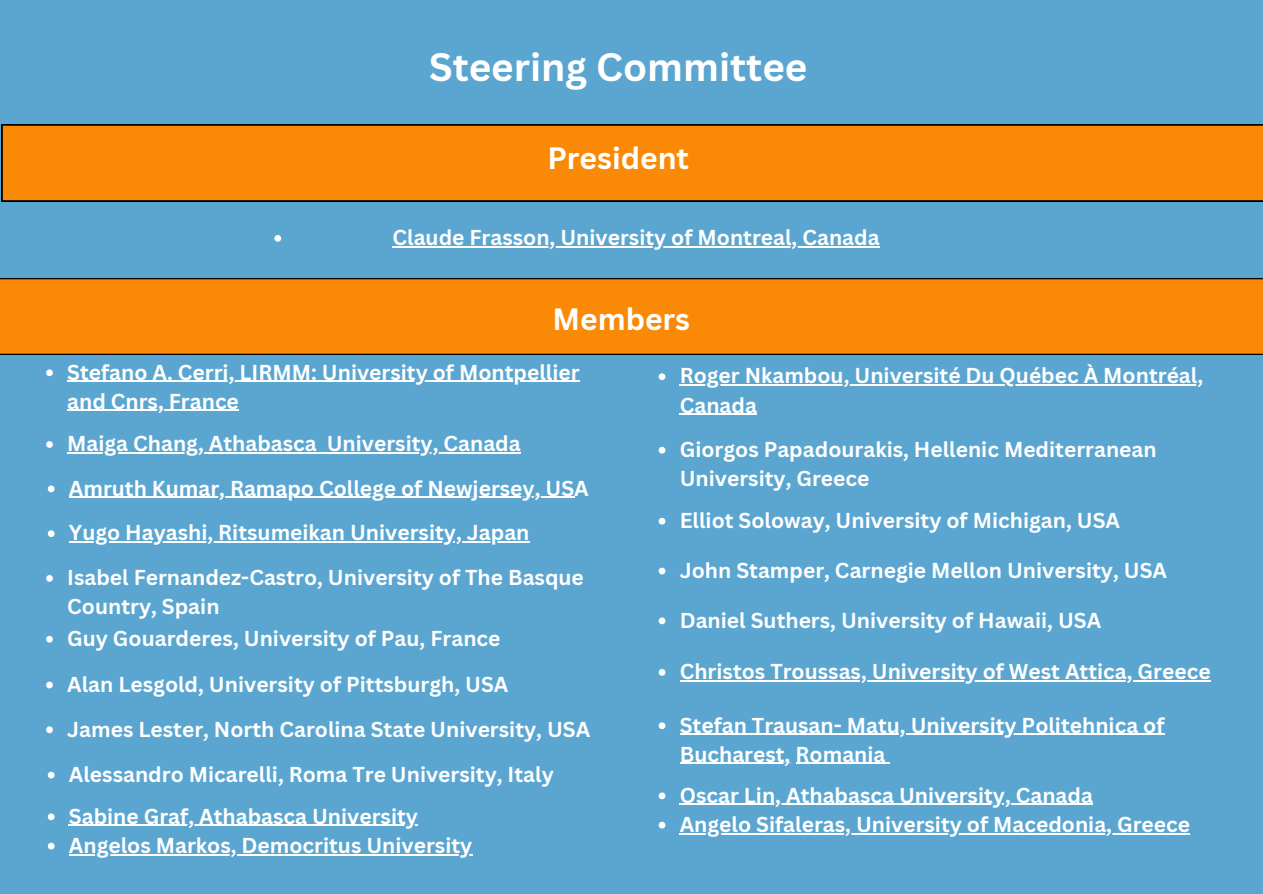
<style>
.page{position:relative;width:1263px;height:894px;background:#fff}
.page>*{position:absolute;margin:0;border:0;box-sizing:border-box;transform-origin:0 0}
.t1{font:700 38.55px "Canva Sans";color:#fff}
.t2{font:700 30px "Canva Sans";color:#fff}
.t3{font:700 21px/29.2px "Canva Sans";color:#fff}
</style>
<div class="page">
<div style="left:0;top:0;width:1263px;height:893px;background:#5aa6d1"></div>
<div style="left:2px;top:125px;width:1261px;height:76px;background:#fa8a06"></div>
<div style="left:0;top:278px;width:1263px;height:76px;background:#fa8a06"></div>
<svg style="left:274px;top:235px;width:7px;height:7px"></svg>
<hr style="left:392px;top:246px;width:488px;height:1px;background:#fff">
<svg style="left:46px;top:441px;width:7px;height:6px"></svg>
<hr style="left:67px;top:452px;width:250px;height:1px;background:#fff">
<hr style="left:327px;top:452px;width:194px;height:1px;background:#fff">
<svg style="left:48px;top:530px;width:7px;height:7px"></svg>
<hr style="left:69px;top:541px;width:460px;height:1px;background:#fff">
<svg style="left:46px;top:369px;width:7px;height:7px"></svg>
<hr style="left:67px;top:380px;width:513px;height:1px;background:#fff">
<hr style="left:67px;top:410px;width:172px;height:1px;background:#fff">
<svg style="left:48px;top:485px;width:7px;height:7px"></svg>
<hr style="left:69px;top:496px;width:505px;height:2px;background:#fff">
<svg style="left:46px;top:575px;width:7px;height:6px"></svg>
<svg style="left:46px;top:635px;width:7px;height:7px"></svg>
<svg style="left:46px;top:681px;width:7px;height:7px"></svg>
<svg style="left:46px;top:726px;width:7px;height:7px"></svg>
<svg style="left:48px;top:771px;width:7px;height:7px"></svg>
<svg style="left:659px;top:373px;width:6px;height:7px"></svg>
<hr style="left:680px;top:384px;width:523px;height:1px;background:#fff">
<hr style="left:680px;top:414px;width:77px;height:1px;background:#fff">
<svg style="left:659px;top:446px;width:6px;height:7px"></svg>
<svg style="left:659px;top:517px;width:6px;height:7px"></svg>
<svg style="left:659px;top:567px;width:6px;height:7px"></svg>
<svg style="left:659px;top:617px;width:6px;height:7px"></svg>
<svg style="left:659px;top:668px;width:6px;height:7px"></svg>
<hr style="left:680px;top:680px;width:531px;height:1px;background:#fff">
<svg style="left:659px;top:722px;width:6px;height:7px"></svg>
<hr style="left:680px;top:733px;width:484px;height:1px;background:#fff">
<hr style="left:680px;top:762px;width:110px;height:1px;background:#fff">
<hr style="left:796px;top:762px;width:89px;height:1px;background:#fff">
<svg style="left:659px;top:792px;width:6px;height:7px"></svg>
<hr style="left:680px;top:803px;width:413px;height:1px;background:#fff">
<svg style="left:659px;top:821px;width:6px;height:7px"></svg>
<hr style="left:680px;top:832px;width:510px;height:1px;background:#fff">
<svg style="left:48px;top:813px;width:7px;height:7px"></svg>
<hr style="left:69px;top:824px;width:349px;height:1px;background:#fff">
<svg style="left:48px;top:842px;width:7px;height:7px"></svg>
<hr style="left:69px;top:853px;width:403px;height:1px;background:#fff">
<h1 class="t1" style="left:429px;top:40px;width:380px">Steering Committee</h1>
<h2 class="t2" style="left:547px;top:137px;width:143px">President</h2>
<p class="t3" style="left:392px;top:222px;width:489px">Claude Frasson, University of Montreal, Canada</p>
<p class="t2" style="left:552px;top:297px;width:139px">Members</p>
<p class="t3" style="left:67px;top:356px;width:514px">Stefano A. Cerri, LIRMM: University of Montpellier</p>
<p class="t3" style="left:67px;top:386px;width:173px">and Cnrs, France</p>
<p class="t3" style="left:680px;top:360px;width:525px">Roger Nkambou, Université Du Québec À Montréal,<br>Canada</p>
<p class="t3" style="left:680px;top:434px;width:478px">Giorgos Papadourakis, Hellenic Mediterranean<br>University, Greece</p>
<p class="t3" style="left:680px;top:505px;width:442px">Elliot Soloway, University of Michigan, USA</p>
<p class="t3" style="left:680px;top:555px;width:489px">John Stamper, Carnegie Mellon University, USA</p>
<p class="t3" style="left:680px;top:604px;width:423px">Daniel Suthers, University of Hawaii, USA</p>
<p class="t3" style="left:680px;top:656px;width:532px">Christos Troussas, University of West Attica, Greece</p>
<p class="t3" style="left:680px;top:709px;width:486px">Stefan Trausan- Matu, University Politehnica of</p>
<p class="t3" style="left:680px;top:738px;width:207px">Bucharest, Romania</p>
<p class="t3" style="left:680px;top:779px;width:512px">Oscar Lin, Athabasca University, Canada<br>Angelo Sifaleras, University of Macedonia, Greece</p>
<h2 class="t3" style="left:67px;top:428px;width:251px">Maiga Chang, Athabasca</h2>
<p class="t3" style="left:327px;top:428px;width:195px">University, Canada</p>
<p class="t3" style="left:69px;top:473px;width:521px">Amruth Kumar, Ramapo College of Newjersey, USA</p>
<p class="t3" style="left:69px;top:517px;width:462px">Yugo Hayashi, Ritsumeikan University, Japan</p>
<p class="t3" style="left:67px;top:562px;width:518px">Isabel Fernandez-Castro, University of The Basque<br>Country, Spain</p>
<p class="t3" style="left:67px;top:623px;width:435px">Guy Gouarderes, University of Pau, France</p>
<p class="t3" style="left:67px;top:668px;width:443px">Alan Lesgold, University of Pittsburgh, USA</p>
<p class="t3" style="left:67px;top:713px;width:525px">James Lester, North Carolina State University, USA</p>
<p class="t3" style="left:69px;top:758px;width:486px">Alessandro Micarelli, Roma Tre University, Italy</p>
<p class="t3" style="left:69px;top:800px;width:405px">Sabine Graf, Athabasca University<br>Angelos Markos, Democritus University</p>
</div>
